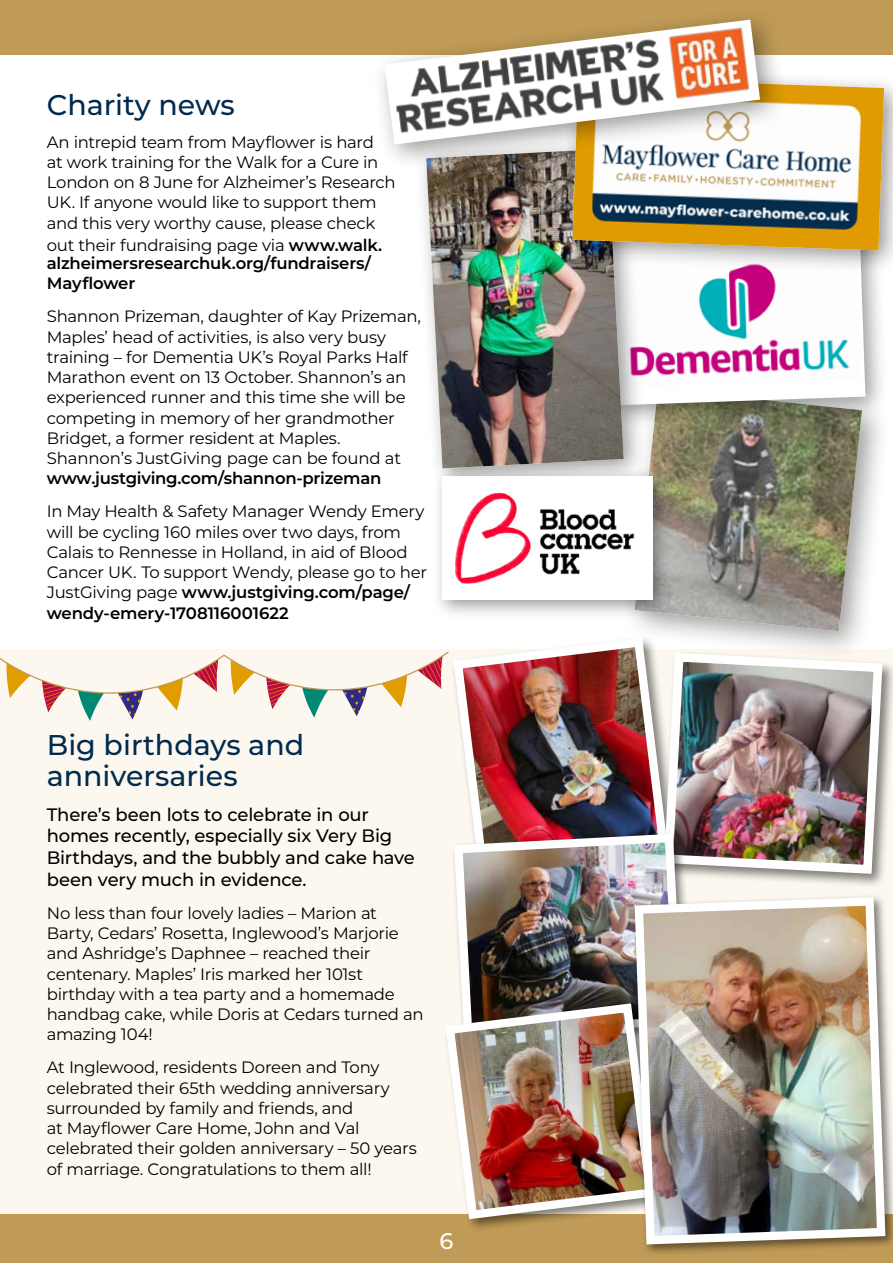
<style>
.page{position:relative;width:893px;height:1263px;background:#fff}
.page>*{position:absolute;margin:0;border:0;box-sizing:border-box;transform-origin:0 0}
.t1{font:500 28.5px/31.5px "Montserrat";color:#002a4f}
.t2{font:500 22.5px "Montserrat";color:#fff}
.t3{font:500 18px/21.8px "Montserrat";letter-spacing:-.01em;color:#000}
.t4{font:16.5px/20.2px "Montserrat";letter-spacing:-.015em;color:#000}
.t5{font:600 16.5px/17.9px "Montserrat";letter-spacing:-.015em;color:#000}
.s1{font-weight:400}
.s2{font-weight:600}
</style>
<div class="page">
<div style="left:661px;top:649px;width:232px;height:239px;background:#000;opacity:.5"></div>
<svg style="left:878px;top:661px;width:9px;height:217px"></svg>
<div style="left:0;top:1214px;width:893px;height:49px;background:#c09b57"></div>
<div style="left:0;top:0;width:893px;height:54px;background:#c09b57"></div>
<div style="left:443px;top:1001px;width:225px;height:231px;background:#000;opacity:.5"></div>
<img style="left:0;top:651px;width:878px;height:563px">
<img style="left:441px;top:999px;width:189px;height:225px">
<div style="left:631px;top:894px;width:262px;height:363px;background:#000;opacity:.5"></div>
<img style="left:630px;top:893px;width:260px;height:356px">
<div style="left:620px;top:374px;width:271px;height:287px;background:#000;opacity:.4"></div>
<img style="left:635px;top:429px;width:227px;height:202px">
<div style="left:597px;top:207px;width:292px;height:222px;background:#000;opacity:.4"></div>
<svg style="left:647px;top:275px;width:218px;height:130px"></svg>
<img style="left:647px;top:275px;width:214px;height:113px">
<div style="left:414px;top:137px;width:233px;height:356px;background:#000;opacity:.4"></div>
<img style="left:426px;top:172px;width:198px;height:296px">
<div style="left:560px;top:65px;width:333px;height:210px;background:#000;opacity:.4"></div>
<img style="left:573px;top:77px;width:311px;height:173px">
<div style="left:371px;top:6px;width:416px;height:166px;background:#000;opacity:.4"></div>
<svg style="left:385px;top:20px;width:375px;height:124px"></svg>
<img style="left:390px;top:26px;width:363px;height:110px">
<div style="left:432px;top:465px;width:241px;height:155px;background:#000;opacity:.4"></div>
<img style="left:442px;top:476px;width:211px;height:124px">
<h1 class="t1" style="left:47px;top:88px;width:189px">Charity news</h1>
<p class="t4" style="left:47px;top:131px;width:350px">An intrepid team from Mayflower is hard<br>at work training for the Walk for a Cure in London on 8 June for Alzheimer’s Research UK. If anyone would like to support them and this very worthy cause, please check</p>
<p class="t5" style="left:47px;top:236px;width:337px"><span class="s1">out their fundraising page via</span> www.walk. alzheimersresearchuk.org/fundraisers/</p>
<p class="t5" style="left:47px;top:274px;width:90px">Mayflower</p>
<p class="t4" style="left:47px;top:306px;width:376px">Shannon Prizeman, daughter of Kay Prizeman, Maples’ head of activities, is also very busy training – for Dementia UK’s Royal Parks Half Marathon event on 13 October. Shannon’s an experienced runner and this time she will be competing in memory of her grandmother Bridget, a former resident at Maples.<br>Shannon’s JustGiving page can be found at</p>
<p class="t5" style="left:47px;top:469px;width:336px">www.justgiving.com/shannon-prizeman</p>
<p class="t4" style="left:47px;top:501px;width:382px">In May Health &amp; Safety Manager Wendy Emery will be cycling 160 miles over two days, from Calais to Rennesse in Holland, in aid of Blood Cancer UK. To support Wendy, please go to her JustGiving page <span class="s2">www.justgiving.com/page/ wendy-emery-1708116001622</span></p>
<h1 class="t1" style="left:47px;top:727px;width:259px">Big birthdays and anniversaries</h1>
<p class="t3" style="left:47px;top:803px;width:370px">There’s been lots to celebrate in our homes recently, especially six Very Big Birthdays, and the bubbly and cake have been very much in evidence.</p>
<p class="t4" style="left:47px;top:902px;width:378px">No less than four lovely ladies – Marion at Barty, Cedars’ Rosetta, Inglewood’s Marjorie and Ashridge’s Daphnee – reached their centenary. Maples’ Iris marked her 101st birthday with a tea party and a homemade handbag cake, while Doris at Cedars turned an amazing 104!</p>
<p class="t4" style="left:47px;top:1057px;width:372px">At Inglewood, residents Doreen and Tony celebrated their 65th wedding anniversary surrounded by family and friends, and<br>at Mayflower Care Home, John and Val celebrated their golden anniversary – 50 years of marriage. Congratulations to them all!</p>
<h2 class="t2" style="left:440px;top:1226px;width:15px">61</h2>
</div>
